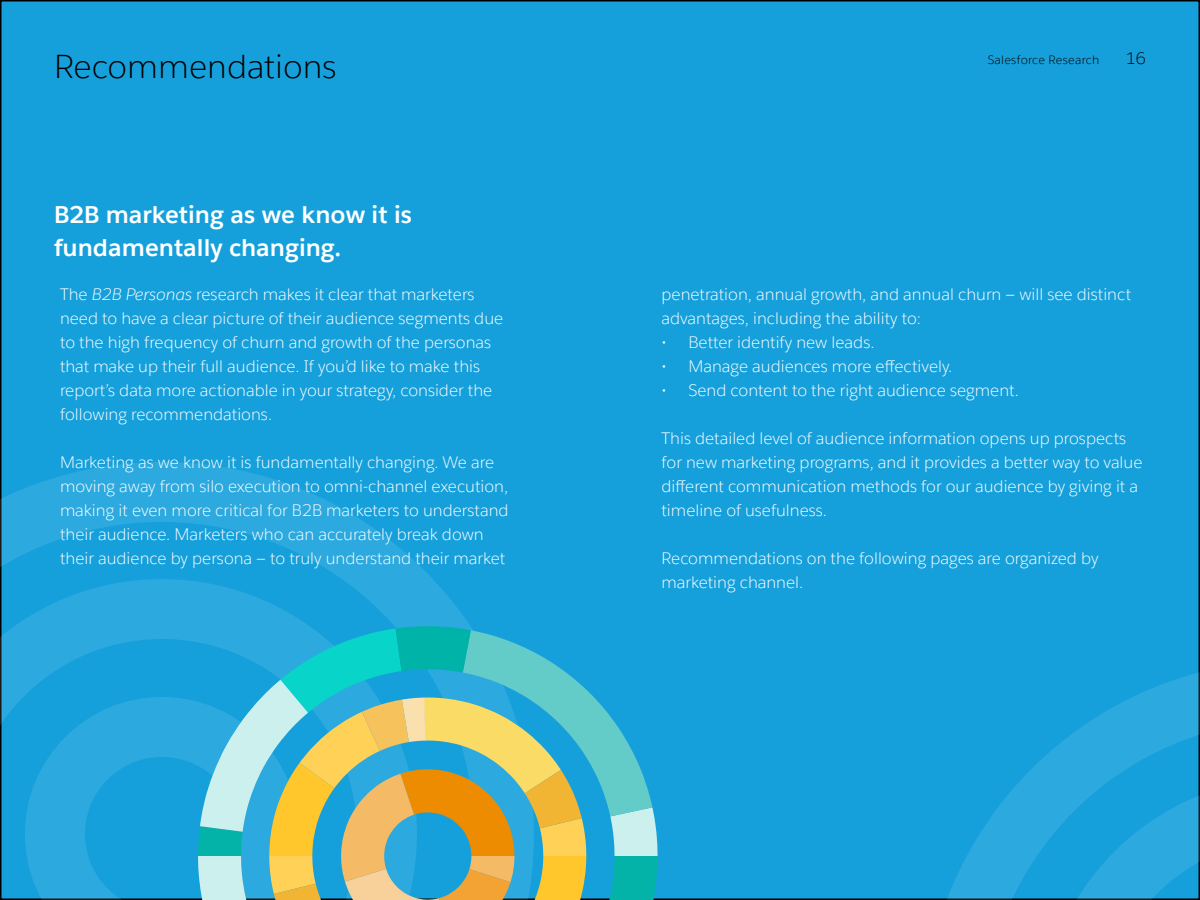
<style>
.page{position:relative;width:1200px;height:900px;background:#fff}
.page>*{position:absolute;margin:0;border:0;box-sizing:border-box;transform-origin:0 0}
.t1{font:300 33px "Salesforce Sans";color:#000}
.t2{font:700 24px/33px "Salesforce Sans";color:#fff}
.t3{font:300 16.5px/24px "Salesforce Sans";color:#fff}
.t4{font:300 16.5px "Salesforce Sans";color:#000}
.t5{font:300 12px "Salesforce Sans";letter-spacing:.025em;color:#000}
.s1{font-style:italic}
</style>
<div class="page">
<div style="left:1px;top:1px;width:1198px;height:898px;background:#16a0db"></div>
<svg style="left:0;top:452px;width:470px;height:448px"></svg>
<svg style="left:909px;top:650px;width:291px;height:250px"></svg>
<svg style="left:198px;top:626px;width:460px;height:274px"></svg>
<h1 class="t1" style="left:54px;top:46px;width:284px">Recommendations</h1>
<h2 class="t2" style="left:54px;top:198px;width:359px">B2B marketing as we know it is fundamentally changing.</h2>
<p class="t3" style="left:60px;top:282px;width:445px">The <span class="s1">B2B Personas</span> research makes it clear that marketers need to have a clear picture of their audience segments due to the high frequency of churn and growth of the personas that make up their full audience. If you’d like to make this report’s data more actionable in your strategy, consider the following recommendations.</p>
<p class="t3" style="left:60px;top:450px;width:450px">Marketing as we know it is fundamentally changing. We are moving away from silo execution to omni-channel execution, making it even more critical for B2B marketers to understand their audience. Marketers who can accurately break down their audience by persona — to truly understand their market</p>
<p class="t5" style="left:988px;top:53px;width:113px">Salesforce Research</p>
<p class="t4" style="left:1126px;top:48px;width:22px">16</p>
<p class="t3" style="left:662px;top:282px;width:471px">penetration, annual growth, and annual churn — will see distinct advantages, including the ability to:</p>
<p class="t3" style="left:662px;top:330px;width:215px">• Better identify new leads.</p>
<p class="t3" style="left:662px;top:354px;width:292px">• Manage audiences more effectively.</p>
<p class="t3" style="left:662px;top:378px;width:359px">• Send content to the right audience segment.</p>
<p class="t3" style="left:662px;top:426px;width:483px">This detailed level of audience information opens up prospects for new marketing programs, and it provides a better way to value different communication methods for our audience by giving it a timeline of usefulness.</p>
<p class="t3" style="left:662px;top:546px;width:439px">Recommendations on the following pages are organized by marketing channel.</p>
</div>
